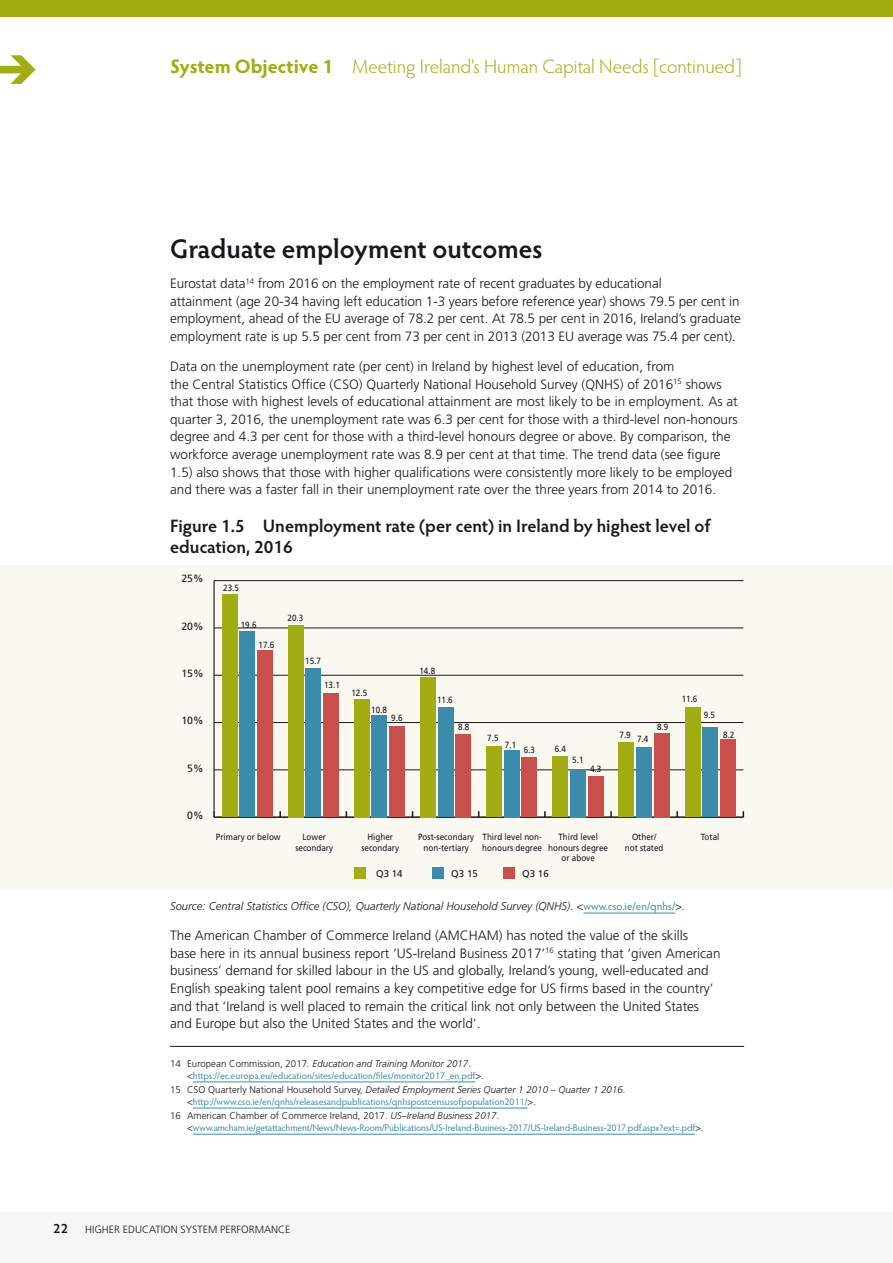
<style>
.page{position:relative;width:893px;height:1263px;background:#fff}
.page>*{position:absolute;margin:0;border:0;box-sizing:border-box;transform-origin:0 0}
.heading_2{font:600 27px "Hypatia Sans Pro";color:#1a171c}
.t1{font:300 19.5px "Hypatia Sans Pro";color:#a1ad12}
.heading_3{font:600 18px/21px "Hypatia Sans Pro";color:#1a171c}
.body{font:300 13.5px/17.5px "Frutiger LT Std";color:#1a171c}
.t2{font:600 13.5px "Hypatia Sans Pro";color:#1a171c}
.source{font:italic 300 11.25px "Frutiger LT Std";color:#1a171c}
.t3{font:300 10.5px "Frutiger LT Std";color:#1a171c}
.t4{font:10.5px "Frutiger LT Std";color:#1a171c}
.footnote{font:9.75px/12px "Hypatia Sans Pro";letter-spacing:-.01em;color:#3b8caa}
.t5{font:9.75px "Frutiger LT Std";color:#1a171c}
.t6{font:9px/10.8px "Frutiger LT Std";color:#1a171c;text-align:center;scale:.9 1}
.s1{font-weight:700}
.s2{font-family:"Hypatia Sans Pro";font-weight:400;font-style:normal;color:#3b8caa}
.s3{font-family:"Frutiger LT Std";font-weight:300;color:#1a171c}
.s4{font-family:"Frutiger LT Std";font-weight:300;font-style:italic;color:#1a171c}
</style>
<div class="page">
<div style="left:0;top:1212px;width:893px;height:51px;background:#f7f6f7"></div>
<div style="left:0;top:0;width:893px;height:17px;background:#a1ad12"></div>
<svg style="left:0;top:55px;width:36px;height:29px"></svg>
<div style="left:0;top:566px;width:893px;height:323px;background:#f9f9f2"></div>
<hr style="left:583px;top:913px;width:92px;height:1px;background:#3b8caa">
<svg style="left:279px;top:811px;width:2px;height:6px"></svg>
<svg style="left:544px;top:811px;width:2px;height:6px"></svg>
<svg style="left:610px;top:811px;width:2px;height:6px"></svg>
<svg style="left:676px;top:811px;width:2px;height:6px"></svg>
<hr style="left:213px;top:581px;width:2px;height:236px;background:#1a171c">
<hr style="left:214px;top:817px;width:529px;height:1px;background:#1a171c">
<hr style="left:214px;top:770px;width:529px;height:1px;background:#1a171c">
<hr style="left:214px;top:722px;width:529px;height:1px;background:#1a171c">
<hr style="left:214px;top:675px;width:529px;height:1px;background:#1a171c">
<hr style="left:214px;top:628px;width:529px;height:1px;background:#1a171c">
<hr style="left:214px;top:580px;width:529px;height:1px;background:#1a171c">
<div style="left:257px;top:651px;width:16px;height:166px;background:#c94f4d"></div>
<div style="left:323px;top:693px;width:16px;height:124px;background:#c94f4d"></div>
<div style="left:389px;top:726px;width:16px;height:91px;background:#c94f4d"></div>
<div style="left:455px;top:734px;width:16px;height:83px;background:#c94f4d"></div>
<div style="left:521px;top:757px;width:16px;height:60px;background:#c94f4d"></div>
<div style="left:588px;top:776px;width:15px;height:41px;background:#c94f4d"></div>
<div style="left:654px;top:733px;width:16px;height:84px;background:#c94f4d"></div>
<div style="left:720px;top:739px;width:16px;height:78px;background:#c94f4d"></div>
<div style="left:239px;top:632px;width:16px;height:185px;background:#3b8caa"></div>
<div style="left:305px;top:669px;width:16px;height:148px;background:#3b8caa"></div>
<div style="left:372px;top:715px;width:15px;height:102px;background:#3b8caa"></div>
<div style="left:438px;top:707px;width:16px;height:110px;background:#3b8caa"></div>
<div style="left:504px;top:750px;width:16px;height:67px;background:#3b8caa"></div>
<div style="left:570px;top:769px;width:16px;height:48px;background:#3b8caa"></div>
<div style="left:636px;top:747px;width:16px;height:70px;background:#3b8caa"></div>
<div style="left:702px;top:727px;width:16px;height:90px;background:#3b8caa"></div>
<div style="left:222px;top:595px;width:15px;height:222px;background:#a1ad12"></div>
<div style="left:288px;top:625px;width:16px;height:192px;background:#a1ad12"></div>
<div style="left:354px;top:699px;width:16px;height:118px;background:#a1ad12"></div>
<div style="left:420px;top:677px;width:16px;height:140px;background:#a1ad12"></div>
<div style="left:486px;top:746px;width:16px;height:71px;background:#a1ad12"></div>
<div style="left:552px;top:757px;width:16px;height:60px;background:#a1ad12"></div>
<div style="left:618px;top:742px;width:16px;height:75px;background:#a1ad12"></div>
<div style="left:685px;top:707px;width:16px;height:110px;background:#a1ad12"></div>
<div style="left:355px;top:867px;width:11px;height:12px;background:#a1ad12"></div>
<div style="left:432px;top:867px;width:12px;height:12px;background:#3b8caa"></div>
<div style="left:503px;top:867px;width:12px;height:12px;background:#c94f4d"></div>
<hr style="left:170px;top:1046px;width:574px;height:1px;background:#1a171c">
<hr style="left:193px;top:1081px;width:282px;height:1px;background:#3b8caa">
<hr style="left:193px;top:1108px;width:335px;height:1px;background:#3b8caa">
<hr style="left:193px;top:1134px;width:502px;height:1px;background:#3b8caa">
<h2 class="t1" style="left:170px;top:54px;width:573px"><span class="s1">System Objective 1</span> Meeting Ireland’s Human Capital Needs [continued]</h2>
<p class="heading_2" style="left:170px;top:230px;width:374px">Graduate employment outcomes</p>
<p class="body" style="left:170px;top:275px;width:572px">Eurostat data<sup>14</sup> from 2016 on the employment rate of recent graduates by educational<br>attainment (age 20-34 having left education 1-3 years before reference year) shows 79.5 per cent in employment, ahead of the EU average of 78.2 per cent. At 78.5 per cent in 2016, Ireland’s graduate employment rate is up 5.5 per cent from 73 per cent in 2013 (2013 EU average was 75.4 per cent).</p>
<p class="body" style="left:170px;top:358px;width:569px">Data on the unemployment rate (per cent) in Ireland by highest level of education, from<br>the Central Statistics Office (CSO) Quarterly National Household Survey (QNHS) of 2016<sup>15</sup> shows that those with highest levels of educational attainment are most likely to be in employment. As at quarter 3, 2016, the unemployment rate was 6.3 per cent for those with a third-level non-honours degree and 4.3 per cent for those with a third-level honours degree or above. By comparison, the workforce average unemployment rate was 8.9 per cent at that time. The trend data (see figure 1.5) also shows that those with higher qualifications were consistently more likely to be employed and there was a faster fall in their unemployment rate over the three years from 2014 to 2016.</p>
<p class="heading_3" style="left:170px;top:515px;width:542px">Figure 1.5 Unemployment rate (per cent) in Ireland by highest level of education, 2016</p>
<p class="t4" style="left:181px;top:573px;width:24px">25%</p>
<p class="t6" style="left:223px;top:583px;width:19px">23.5</p>
<p class="t4" style="left:181px;top:620px;width:24px">20%</p>
<p class="t6" style="left:241px;top:619px;width:19px">19.6</p>
<p class="t6" style="left:288px;top:613px;width:19px">20.3</p>
<p class="t6" style="left:259px;top:639px;width:19px">17.6</p>
<p class="t6" style="left:305px;top:655px;width:19px">15.7</p>
<p class="t4" style="left:181px;top:667px;width:24px">15%</p>
<p class="t6" style="left:419px;top:665px;width:19px">14.8</p>
<p class="t6" style="left:324px;top:680px;width:19px">13.1</p>
<p class="t6" style="left:351px;top:688px;width:19px">12.5</p>
<p class="t6" style="left:437px;top:694px;width:19px">11.6</p>
<p class="t6" style="left:682px;top:694px;width:19px">11.6</p>
<p class="t4" style="left:181px;top:714px;width:24px">10%</p>
<p class="t6" style="left:371px;top:705px;width:19px">10.8</p>
<p class="t6" style="left:391px;top:713px;width:14px">9.6</p>
<p class="t6" style="left:458px;top:722px;width:14px">8.8</p>
<p class="t6" style="left:487px;top:733px;width:14px">7.5</p>
<p class="t6" style="left:505px;top:739px;width:14px">7.1</p>
<p class="t6" style="left:524px;top:744px;width:14px">6.3</p>
<p class="t6" style="left:555px;top:743px;width:14px">6.4</p>
<p class="t6" style="left:619px;top:730px;width:14px">7.9</p>
<p class="t6" style="left:637px;top:733px;width:14px">7.4</p>
<p class="t6" style="left:657px;top:722px;width:14px">8.9</p>
<p class="t6" style="left:704px;top:709px;width:14px">9.5</p>
<p class="t6" style="left:723px;top:729px;width:14px">8.2</p>
<p class="t4" style="left:187px;top:762px;width:18px">5%</p>
<p class="t6" style="left:572px;top:754px;width:14px">5.1</p>
<p class="t6" style="left:590px;top:764px;width:14px">4.3</p>
<p class="t4" style="left:187px;top:809px;width:18px">0%</p>
<p class="t6" style="left:216px;top:831px;width:74px">Primary or below</p>
<p class="t6" style="left:295px;top:831px;width:44px">Lower secondary</p>
<p class="t6" style="left:361px;top:831px;width:44px">Higher secondary</p>
<p class="t6" style="left:418px;top:831px;width:64px">Post-secondary non-tertiary</p>
<p class="t6" style="left:482px;top:831px;width:68px;text-align:left">Third level non&shy;honours degree</p>
<p class="t6" style="left:548px;top:831px;width:68px">Third level honours degree or above</p>
<p class="t6" style="left:625px;top:831px;width:45px">Other/ not stated</p>
<p class="t6" style="left:701px;top:831px;width:22px">Total</p>
<p class="t5" style="left:376px;top:868px;width:28px">Q3 14</p>
<p class="t5" style="left:451px;top:868px;width:28px">Q3 15</p>
<p class="t5" style="left:522px;top:868px;width:28px">Q3 16</p>
<p class="source" style="left:170px;top:900px;width:516px">Source: Central Statistics Office (CSO), Quarterly National Household Survey (QNHS). &lt;<span class="s2">www.cso.ie/en/qnhs/</span>&gt;.</p>
<p class="body" style="left:170px;top:927px;width:552px">The American Chamber of Commerce Ireland (AMCHAM) has noted the value of the skills<br>base here in its annual business report ‘US-Ireland Business 2017’<sup>16</sup> stating that ‘given American business’ demand for skilled labour in the US and globally, Ireland’s young, well-educated and English speaking talent pool remains a key competitive edge for US firms based in the country’ and that ‘Ireland is well placed to remain the critical link not only between the United States and Europe but also the United States and the world’.</p>
<p class="footnote" style="left:187px;top:1057px;width:298px;text-indent:-17px"><span class="s3">14 European Commission, 2017</span><span class="s4">. Education and Training Monitor 2017</span><span class="s3">. &lt;</span>https://ec.europa.eu/education/sites/education/files/monitor2017_en.pdf<span class="s3">&gt;.</span></p>
<p class="footnote" style="left:187px;top:1083px;width:440px;text-indent:-17px"><span class="s3">15 CSO Quarterly National Household Survey,</span> <span class="s4">Detailed Employment Series Quarter 1 2010 – Quarter 1 2016</span><span class="s3">. &lt;</span>http://www.cso.ie/en/qnhs/releasesandpublications/qnhspostcensusofpopulation2011/<span class="s3">&gt;.</span></p>
<p class="footnote" style="left:187px;top:1109px;width:518px;text-indent:-17px"><span class="s3">16 American Chamber of Commerce Ireland, 2017.</span> <span class="s4">US–Ireland Business 2017</span><span class="s3">. &lt;</span>www.amcham.ie/getattachment/News/News-Room/Publications/US-Ireland-Business-2017/US-Ireland-Business-2017.pdf.aspx?ext=.pdf<span class="s3">&gt;.</span></p>
<p class="t2" style="left:53px;top:1219px;width:16px">22</p>
<p class="t3" style="left:85px;top:1224px;width:207px">HIGHER EDUCATION SYSTEM PERFORMANCE</p>
</div>
